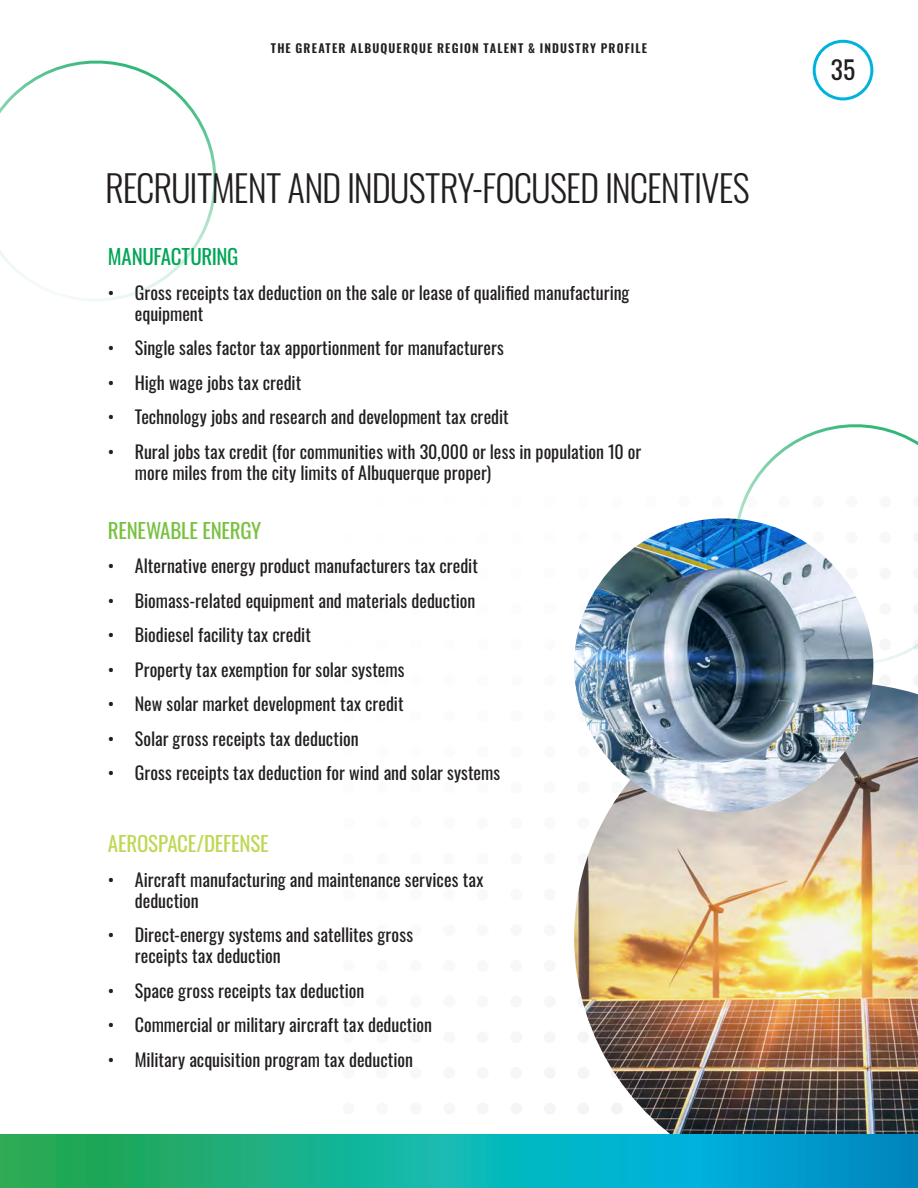
<style>
.page{position:relative;width:918px;height:1188px;background:#fff}
.page>*{position:absolute;margin:0;border:0;box-sizing:border-box;transform-origin:0 0}
.t1{font:300 36.75px "Oswald";letter-spacing:-.025em;color:#231f20}
.t2{font:25.5px "Oswald";color:#231f20}
.t3{font:21px "Oswald";letter-spacing:-.01em;color:#bed856}
.t4{font:21px "Oswald";letter-spacing:-.015em;color:#79c142}
.t5{font:21px "Oswald";letter-spacing:-.015em;color:#00a657}
.t6{font:18px/21px "Oswald";color:#231f20}
.t7{font:600 12px "Oswald";letter-spacing:.095em;color:#231f20}
</style>
<div class="page">
<div style="left:813px;top:40px;width:60px;height:60px;border:3px solid #00b2dd;border-radius:50%"></div>
<div style="left:879px;top:674px;width:12px;height:12px;background:#f5f6f6;border-radius:50%"></div>
<div style="left:712px;top:496px;width:11px;height:12px;background:#fbfbfb;border-radius:50%"></div>
<div style="left:678px;top:496px;width:12px;height:12px;background:#fbfbfc;border-radius:50%"></div>
<div style="left:544px;top:1103px;width:12px;height:12px;background:#f4f5f5;border-radius:50%"></div>
<div style="left:544px;top:1067px;width:12px;height:12px;background:#f5f5f6;border-radius:50%"></div>
<div style="left:544px;top:1031px;width:12px;height:12px;background:#f5f6f7;border-radius:50%"></div>
<div style="left:544px;top:996px;width:12px;height:11px;background:#f6f7f7;border-radius:50%"></div>
<div style="left:544px;top:960px;width:12px;height:12px;background:#f7f7f8;border-radius:50%"></div>
<div style="left:544px;top:924px;width:12px;height:12px;background:#f7f8f8;border-radius:50%"></div>
<div style="left:544px;top:889px;width:12px;height:11px;background:#f8f8f9;border-radius:50%"></div>
<div style="left:544px;top:853px;width:12px;height:12px;background:#f8f9f9;border-radius:50%"></div>
<div style="left:544px;top:817px;width:12px;height:12px;background:#f9f9fa;border-radius:50%"></div>
<div style="left:544px;top:781px;width:12px;height:12px;background:#fafafa;border-radius:50%"></div>
<div style="left:544px;top:746px;width:12px;height:12px;background:#fafafb;border-radius:50%"></div>
<div style="left:544px;top:710px;width:12px;height:12px;background:#fafbfb;border-radius:50%"></div>
<div style="left:544px;top:674px;width:12px;height:12px;background:#fbfbfb;border-radius:50%"></div>
<div style="left:544px;top:639px;width:12px;height:12px;background:#fbfbfc;border-radius:50%"></div>
<div style="left:510px;top:1103px;width:12px;height:12px;background:#f5f5f6;border-radius:50%"></div>
<div style="left:510px;top:1067px;width:12px;height:12px;background:#f5f6f7;border-radius:50%"></div>
<div style="left:510px;top:1031px;width:12px;height:12px;background:#f6f7f7;border-radius:50%"></div>
<div style="left:510px;top:996px;width:12px;height:11px;background:#f7f7f8;border-radius:50%"></div>
<div style="left:510px;top:960px;width:12px;height:12px;background:#f7f8f8;border-radius:50%"></div>
<div style="left:510px;top:924px;width:12px;height:12px;background:#f8f8f9;border-radius:50%"></div>
<div style="left:510px;top:889px;width:12px;height:11px;background:#f8f9f9;border-radius:50%"></div>
<div style="left:510px;top:853px;width:12px;height:12px;background:#f9f9fa;border-radius:50%"></div>
<div style="left:510px;top:817px;width:12px;height:12px;background:#fafafa;border-radius:50%"></div>
<div style="left:510px;top:781px;width:12px;height:12px;background:#fafafb;border-radius:50%"></div>
<div style="left:510px;top:746px;width:12px;height:12px;background:#fafbfb;border-radius:50%"></div>
<div style="left:510px;top:710px;width:12px;height:12px;background:#fbfbfb;border-radius:50%"></div>
<div style="left:510px;top:674px;width:12px;height:12px;background:#fbfcfc;border-radius:50%"></div>
<div style="left:477px;top:1103px;width:12px;height:12px;background:#f5f6f7;border-radius:50%"></div>
<div style="left:477px;top:1067px;width:12px;height:12px;background:#f6f7f7;border-radius:50%"></div>
<div style="left:477px;top:1031px;width:12px;height:12px;background:#f7f7f8;border-radius:50%"></div>
<div style="left:477px;top:996px;width:12px;height:11px;background:#f7f8f8;border-radius:50%"></div>
<div style="left:477px;top:960px;width:12px;height:12px;background:#f8f8f9;border-radius:50%"></div>
<div style="left:477px;top:924px;width:12px;height:12px;background:#f8f9f9;border-radius:50%"></div>
<div style="left:477px;top:889px;width:12px;height:11px;background:#f9f9fa;border-radius:50%"></div>
<div style="left:477px;top:853px;width:12px;height:12px;background:#fafafa;border-radius:50%"></div>
<div style="left:477px;top:817px;width:12px;height:12px;background:#fafafb;border-radius:50%"></div>
<div style="left:477px;top:781px;width:12px;height:12px;background:#fafbfb;border-radius:50%"></div>
<div style="left:477px;top:746px;width:12px;height:12px;background:#fbfbfb;border-radius:50%"></div>
<div style="left:477px;top:710px;width:12px;height:12px;background:#fbfcfc;border-radius:50%"></div>
<div style="left:443px;top:1103px;width:12px;height:12px;background:#f6f7f7;border-radius:50%"></div>
<div style="left:443px;top:1067px;width:12px;height:12px;background:#f7f7f8;border-radius:50%"></div>
<div style="left:443px;top:1031px;width:12px;height:12px;background:#f7f8f8;border-radius:50%"></div>
<div style="left:443px;top:996px;width:12px;height:11px;background:#f8f8f9;border-radius:50%"></div>
<div style="left:443px;top:960px;width:12px;height:12px;background:#f8f9f9;border-radius:50%"></div>
<div style="left:443px;top:924px;width:12px;height:12px;background:#f9f9fa;border-radius:50%"></div>
<div style="left:443px;top:889px;width:12px;height:11px;background:#fafafa;border-radius:50%"></div>
<div style="left:443px;top:853px;width:12px;height:12px;background:#fafafb;border-radius:50%"></div>
<div style="left:443px;top:817px;width:12px;height:12px;background:#fafbfb;border-radius:50%"></div>
<div style="left:443px;top:781px;width:12px;height:12px;background:#fbfbfb;border-radius:50%"></div>
<div style="left:443px;top:746px;width:12px;height:12px;background:#fbfcfc;border-radius:50%"></div>
<div style="left:410px;top:1103px;width:12px;height:12px;background:#f7f7f8;border-radius:50%"></div>
<div style="left:410px;top:1067px;width:12px;height:12px;background:#f7f8f8;border-radius:50%"></div>
<div style="left:410px;top:1031px;width:12px;height:12px;background:#f8f8f9;border-radius:50%"></div>
<div style="left:410px;top:996px;width:12px;height:11px;background:#f9f9f9;border-radius:50%"></div>
<div style="left:410px;top:960px;width:12px;height:12px;background:#f9f9fa;border-radius:50%"></div>
<div style="left:410px;top:924px;width:12px;height:12px;background:#fafafa;border-radius:50%"></div>
<div style="left:410px;top:889px;width:12px;height:11px;background:#fafafb;border-radius:50%"></div>
<div style="left:410px;top:853px;width:12px;height:12px;background:#fafbfb;border-radius:50%"></div>
<div style="left:410px;top:817px;width:12px;height:12px;background:#fbfbfb;border-radius:50%"></div>
<div style="left:410px;top:781px;width:12px;height:12px;background:#fbfcfc;border-radius:50%"></div>
<div style="left:376px;top:1103px;width:12px;height:12px;background:#f7f8f8;border-radius:50%"></div>
<div style="left:376px;top:1067px;width:12px;height:12px;background:#f8f8f9;border-radius:50%"></div>
<div style="left:376px;top:1031px;width:12px;height:12px;background:#f9f9f9;border-radius:50%"></div>
<div style="left:376px;top:996px;width:12px;height:11px;background:#f9f9fa;border-radius:50%"></div>
<div style="left:376px;top:960px;width:12px;height:12px;background:#fafafa;border-radius:50%"></div>
<div style="left:376px;top:924px;width:12px;height:12px;background:#fafafb;border-radius:50%"></div>
<div style="left:376px;top:889px;width:12px;height:11px;background:#fbfbfb;border-radius:50%"></div>
<div style="left:376px;top:853px;width:12px;height:12px;background:#fbfbfb;border-radius:50%"></div>
<div style="left:376px;top:817px;width:12px;height:12px;background:#fbfcfc;border-radius:50%"></div>
<div style="left:343px;top:1103px;width:12px;height:12px;background:#f8f8f9;border-radius:50%"></div>
<div style="left:343px;top:1067px;width:12px;height:12px;background:#f9f9f9;border-radius:50%"></div>
<div style="left:343px;top:1031px;width:12px;height:12px;background:#f9f9fa;border-radius:50%"></div>
<div style="left:343px;top:996px;width:12px;height:11px;background:#fafafa;border-radius:50%"></div>
<div style="left:343px;top:960px;width:12px;height:12px;background:#fafafb;border-radius:50%"></div>
<div style="left:343px;top:924px;width:12px;height:12px;background:#fbfbfb;border-radius:50%"></div>
<div style="left:343px;top:889px;width:12px;height:11px;background:#fbfbfb;border-radius:50%"></div>
<div style="left:343px;top:853px;width:12px;height:12px;background:#fbfcfc;border-radius:50%"></div>
<svg style="left:0;top:60px;width:217px;height:241px"></svg>
<img style="left:574px;top:684px;width:344px;height:450px">
<img style="left:574px;top:518px;width:299px;height:294px">
<svg style="left:720px;top:424px;width:198px;height:256px"></svg>
<svg style="left:0;top:1134px;width:918px;height:54px;background:#0faba2"></svg>
<p class="t7" style="left:271px;top:42px;width:378px">THE GREATER ALBUQUERQUE REGION TALENT &amp; INDUSTRY PROFILE</p>
<h1 class="t1" style="left:105px;top:155px;width:646px">RECRUITMENT AND INDUSTRY-FOCUSED INCENTIVES</h1>
<p class="t5" style="left:108px;top:238px;width:132px">MANUFACTURING</p>
<p class="t6" style="left:135px;top:280px;width:496px;text-indent:-27px">• Gross receipts tax deduction on the sale or lease of qualified manufacturing equipment</p>
<p class="t6" style="left:108px;top:336px;width:398px">• Single sales factor tax apportionment for manufacturers</p>
<p class="t6" style="left:108px;top:370px;width:195px">• High wage jobs tax credit</p>
<p class="t6" style="left:108px;top:405px;width:402px">• Technology jobs and research and development tax credit</p>
<p class="t6" style="left:135px;top:439px;width:508px;text-indent:-27px">• Rural jobs tax credit (for communities with 30,000 or less in population 10 or more miles from the city limits of Albuquerque proper)</p>
<p class="t4" style="left:108px;top:512px;width:155px">RENEWABLE ENERGY</p>
<p class="t6" style="left:108px;top:554px;width:372px">• Alternative energy product manufacturers tax credit</p>
<p class="t6" style="left:108px;top:588px;width:369px">• Biomass-related equipment and materials deduction</p>
<p class="t6" style="left:108px;top:623px;width:205px">• Biodiesel facility tax credit</p>
<p class="t6" style="left:108px;top:657px;width:298px">• Property tax exemption for solar systems</p>
<p class="t6" style="left:108px;top:692px;width:297px">• New solar market development tax credit</p>
<p class="t6" style="left:108px;top:726px;width:252px">• Solar gross receipts tax deduction</p>
<p class="t6" style="left:108px;top:761px;width:394px">• Gross receipts tax deduction for wind and solar systems</p>
<p class="t3" style="left:108px;top:825px;width:162px">AEROSPACE/DEFENSE</p>
<p class="t6" style="left:135px;top:867px;width:350px;text-indent:-27px">• Aircraft manufacturing and maintenance services tax deduction</p>
<p class="t6" style="left:135px;top:923px;width:280px;text-indent:-27px">• Direct-energy systems and satellites gross receipts tax deduction</p>
<p class="t6" style="left:108px;top:978px;width:258px">• Space gross receipts tax deduction</p>
<p class="t6" style="left:108px;top:1013px;width:326px">• Commercial or military aircraft tax deduction</p>
<p class="t6" style="left:108px;top:1047px;width:307px">• Military acquisition program tax deduction</p>
<h2 class="t2" style="left:831px;top:47px;width:26px">35</h2>
</div>
